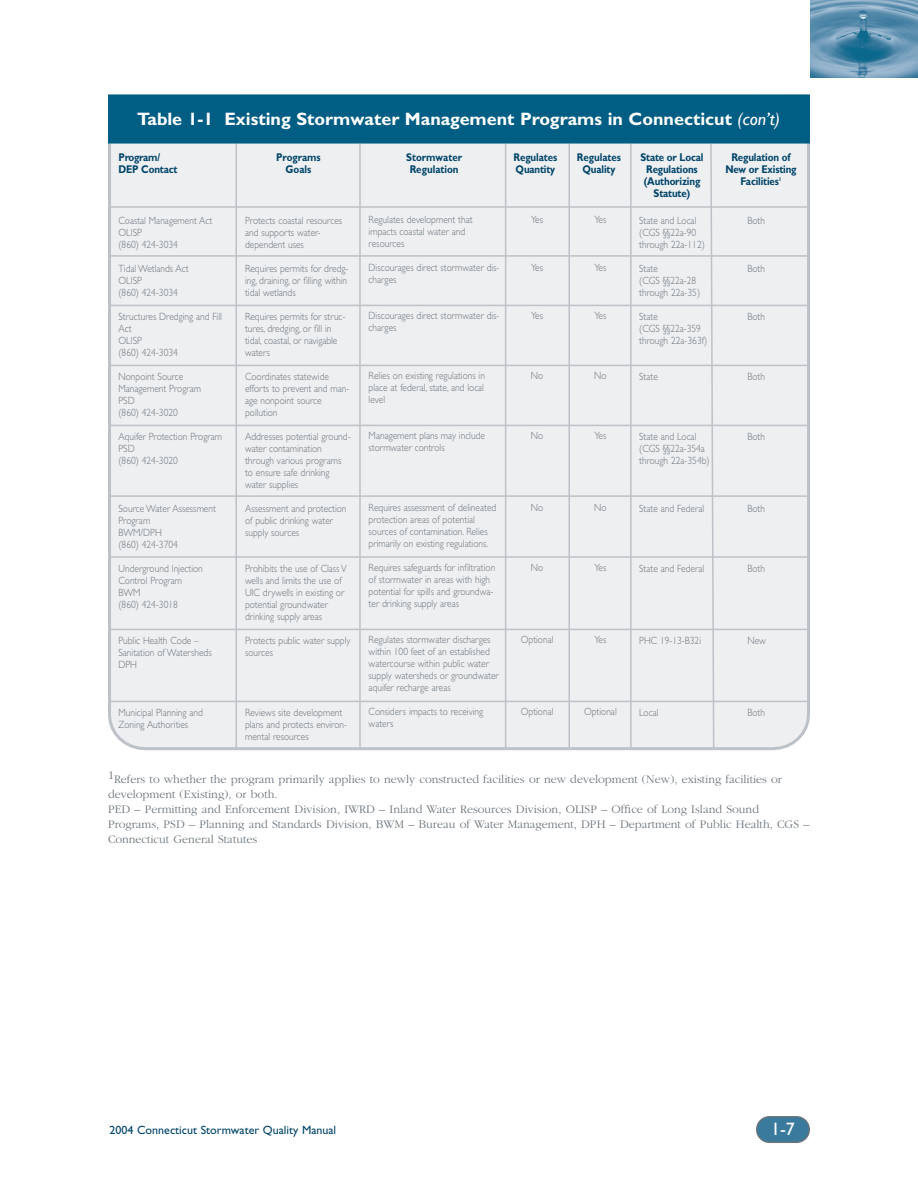
<style>
.page{position:relative;width:918px;height:1188px;background:#fff}
.page>*{position:absolute;margin:0;border:0;box-sizing:border-box;transform-origin:0 0}
.t1{font:700 18px "Gill Sans";color:#fff}
.t2{font:18px "Gill Sans";color:#fff}
.t3{font:300 12px/15px "Garamond";color:#6a747b}
.t4{font:12px "Gill Sans";color:#00446a}
.t5{font:700 11.25px "Gill Sans";letter-spacing:-.015em;color:#00446a;scale:.87 1}
.t6{font:300 10.5px/12px "Gill Sans";color:#6a747b;scale:.9 1}
.s1{font-weight:400;font-style:italic}
</style>
<div class="page">
<svg style="left:756px;top:1116px;width:54px;height:27px"></svg>
<img style="left:810px;top:0;width:108px;height:78px">
<div style="left:108px;top:94px;width:702px;height:656px;background:#edeff1"></div>
<hr style="left:235px;top:143px;width:2px;height:604px;background:#bcc2c7">
<hr style="left:359px;top:143px;width:2px;height:604px;background:#bcc2c7">
<hr style="left:505px;top:143px;width:1px;height:604px;background:#bcc2c7">
<hr style="left:568px;top:143px;width:2px;height:604px;background:#bcc2c7">
<hr style="left:630px;top:143px;width:2px;height:604px;background:#bcc2c7">
<svg style="left:709px;top:144px;width:6px;height:605px;background:#e0e3e6"></svg>
<hr style="left:110px;top:255px;width:697px;height:2px;background:#bcc2c7">
<hr style="left:110px;top:305px;width:697px;height:1px;background:#bcc2c7">
<hr style="left:110px;top:425px;width:698px;height:1px;background:#bcc2c7">
<hr style="left:110px;top:365px;width:698px;height:1px;background:#bcc2c7">
<hr style="left:110px;top:556px;width:697px;height:2px;background:#bcc2c7">
<hr style="left:110px;top:495px;width:698px;height:2px;background:#bcc2c7">
<hr style="left:110px;top:629px;width:697px;height:1px;background:#bcc2c7">
<hr style="left:110px;top:701px;width:698px;height:1px;background:#bcc2c7">
<hr style="left:108px;top:206px;width:702px;height:2px;background:#bcc2c7">
<div style="left:109px;top:96px;width:700px;height:46px;background:#005d83"></div>
<div style="left:108px;top:95px;width:702px;height:49px;border:2px solid #005d83"></div>
<h1 class="t1" style="left:137px;top:113px;width:645px">Table 1-1 Existing Stormwater Management Programs in Connecticut <span class="s1">(con’t)</span></h1>
<p class="t5" style="left:118px;top:153px;width:49px">Program/</p>
<p class="t5" style="left:276px;top:153px;width:53px">Programs</p>
<p class="t5" style="left:406px;top:153px;width:66px">Stormwater</p>
<p class="t5" style="left:514px;top:153px;width:52px">Regulates</p>
<p class="t5" style="left:577px;top:153px;width:53px">Regulates</p>
<p class="t5" style="left:640px;top:153px;width:74px">State or Local</p>
<p class="t5" style="left:732px;top:153px;width:69px">Regulation of</p>
<p class="t5" style="left:119px;top:165px;width:69px">DEP Contact</p>
<p class="t5" style="left:286px;top:165px;width:31px">Goals</p>
<p class="t5" style="left:410px;top:165px;width:58px">Regulation</p>
<p class="t5" style="left:516px;top:165px;width:47px">Quantity</p>
<p class="t5" style="left:583px;top:165px;width:39px">Quality</p>
<p class="t5" style="left:646px;top:165px;width:61px">Regulations</p>
<p class="t5" style="left:725px;top:165px;width:83px">New or Existing</p>
<p class="t5" style="left:644px;top:177px;width:67px">(Authorizing</p>
<p class="t5" style="left:740px;top:177px;width:49px">Facilities<sup>1</sup></p>
<p class="t5" style="left:654px;top:189px;width:44px">Statute)</p>
<p class="t6" style="left:118px;top:215px;width:106px">Coastal Management Act<br>OLISP<br>(860) 424-3034</p>
<p class="t6" style="left:118px;top:263px;width:80px">Tidal Wetlands Act<br>OLISP<br>(860) 424-3034</p>
<p class="t6" style="left:118px;top:311px;width:116px">Structures Dredging and Fill<br>Act<br>OLISP<br>(860) 424-3034</p>
<p class="t6" style="left:118px;top:371px;width:93px">Nonpoint Source<br>Management Program<br>PSD<br>(860) 424-3020</p>
<p class="t6" style="left:118px;top:431px;width:117px">Aquifer Protection Program<br>PSD<br>(860) 424-3020</p>
<p class="t6" style="left:118px;top:503px;width:110px">Source Water Assessment<br>Program<br>BWM/DPH<br>(860) 424-3704</p>
<p class="t6" style="left:118px;top:563px;width:95px">Underground Injection<br>Control Program<br>BWM<br>(860) 424-3018</p>
<p class="t6" style="left:118px;top:635px;width:105px">Public Health Code –<br>Sanitation of Watersheds<br>DPH</p>
<p class="t6" style="left:369px;top:215px;width:117px">Regulates development that impacts coastal water and resources</p>
<p class="t6" style="left:369px;top:263px;width:147px">Discourages direct stormwater dis&shy;charges</p>
<p class="t6" style="left:369px;top:311px;width:147px">Discourages direct stormwater dis&shy;charges</p>
<p class="t6" style="left:369px;top:371px;width:131px;text-align:justify">Relies on existing regulations in place at federal, state, and local level</p>
<p class="t6" style="left:369px;top:431px;width:131px">Management plans may include stormwater controls</p>
<p class="t6" style="left:594px;top:215px;width:15px">Yes</p>
<p class="t6" style="left:531px;top:215px;width:15px">Yes</p>
<p class="t6" style="left:639px;top:215px;width:74px">State and Local (CGS §§22a-90 through 22a-112)</p>
<p class="t6" style="left:639px;top:263px;width:69px">State<br>(CGS §§22a-28 through 22a-35)</p>
<p class="t6" style="left:639px;top:311px;width:77px">State<br>(CGS §§22a-359 through 22a-363f)</p>
<p class="t6" style="left:639px;top:371px;width:22px">State</p>
<p class="t6" style="left:245px;top:215px;width:109px">Protects coastal resources and supports water&shy;dependent uses</p>
<p class="t6" style="left:245px;top:263px;width:117px">Requires permits for dredg&shy;ing, draining, or filling within tidal wetlands</p>
<p class="t6" style="left:245px;top:311px;width:113px">Requires permits for struc&shy;tures, dredging, or fill in tidal, coastal, or navigable waters</p>
<p class="t6" style="left:245px;top:371px;width:118px">Coordinates statewide efforts to prevent and man&shy;age nonpoint source pollution</p>
<p class="t6" style="left:245px;top:431px;width:119px">Addresses potential ground&shy;water contamination through various programs to ensure safe drinking water supplies</p>
<p class="t6" style="left:245px;top:503px;width:114px">Assessment and protection of public drinking water supply sources</p>
<p class="t6" style="left:245px;top:563px;width:115px">Prohibits the use of Class V wells and limits the use of<br>UIC drywells in existing or potential groundwater drinking supply areas</p>
<p class="t6" style="left:245px;top:635px;width:119px">Protects public water supply sources</p>
<p class="t6" style="left:747px;top:215px;width:21px">Both</p>
<p class="t6" style="left:594px;top:263px;width:15px">Yes</p>
<p class="t6" style="left:531px;top:263px;width:15px">Yes</p>
<p class="t6" style="left:747px;top:263px;width:21px">Both</p>
<p class="t6" style="left:594px;top:311px;width:15px">Yes</p>
<p class="t6" style="left:531px;top:311px;width:15px">Yes</p>
<p class="t6" style="left:747px;top:311px;width:21px">Both</p>
<p class="t6" style="left:594px;top:371px;width:15px">No</p>
<p class="t6" style="left:531px;top:371px;width:15px">No</p>
<p class="t6" style="left:747px;top:371px;width:21px">Both</p>
<p class="t6" style="left:594px;top:431px;width:15px">Yes</p>
<p class="t6" style="left:531px;top:431px;width:15px">No</p>
<p class="t6" style="left:639px;top:431px;width:80px">State and Local (CGS §§22a-354a through 22a-354b)</p>
<p class="t6" style="left:639px;top:503px;width:74px">State and Federal</p>
<p class="t6" style="left:747px;top:431px;width:21px">Both</p>
<p class="t6" style="left:369px;top:503px;width:143px">Requires assessment of delineated protection areas of potential sources of contamination. Relies primarily on existing regulations.</p>
<p class="t6" style="left:369px;top:563px;width:142px">Requires safeguards for infiltration of stormwater in areas with high potential for spills and groundwa&shy;ter drinking supply areas</p>
<p class="t6" style="left:369px;top:635px;width:146px">Regulates stormwater discharges within 100 feet of an established watercourse within public water supply watersheds or groundwater aquifer recharge areas</p>
<p class="t6" style="left:369px;top:707px;width:129px">Considers impacts to receiving waters</p>
<p class="t6" style="left:594px;top:503px;width:15px">No</p>
<p class="t6" style="left:531px;top:503px;width:15px">No</p>
<p class="t6" style="left:747px;top:503px;width:21px">Both</p>
<p class="t6" style="left:594px;top:563px;width:15px">Yes</p>
<p class="t6" style="left:531px;top:563px;width:15px">No</p>
<p class="t6" style="left:639px;top:563px;width:74px">State and Federal</p>
<p class="t6" style="left:747px;top:563px;width:21px">Both</p>
<p class="t6" style="left:521px;top:635px;width:38px">Optional</p>
<p class="t6" style="left:594px;top:635px;width:15px">Yes</p>
<p class="t6" style="left:639px;top:635px;width:70px">PHC 19-13-B32i</p>
<p class="t6" style="left:747px;top:635px;width:22px">New</p>
<p class="t6" style="left:584px;top:707px;width:38px">Optional</p>
<p class="t6" style="left:521px;top:707px;width:38px">Optional</p>
<p class="t6" style="left:118px;top:707px;width:95px">Municipal Planning and<br>Zoning Authorities</p>
<p class="t6" style="left:245px;top:707px;width:115px">Reviews site development plans and protects environ&shy;mental resources</p>
<p class="t6" style="left:747px;top:707px;width:21px">Both</p>
<p class="t6" style="left:639px;top:707px;width:23px">Local</p>
<p class="t3" style="left:108px;top:773px;width:703px">1Refers to whether the program primarily applies to newly constructed facilities or new development (New), existing facilities or development (Existing), or both.<br>PED – Permitting and Enforcement Division, IWRD – Inland Water Resources Division, OLISP – Office of Long Island Sound Programs, PSD – Planning and Standards Division, BWM – Bureau of Water Management, DPH – Department of Public Health, CGS – Connecticut General Statutes</p>
<p class="t4" style="left:110px;top:1126px;width:228px">2004 Connecticut Stormwater Quality Manual</p>
<h1 class="t2" style="left:771px;top:1123px;width:25px">1-7</h1>
</div>
